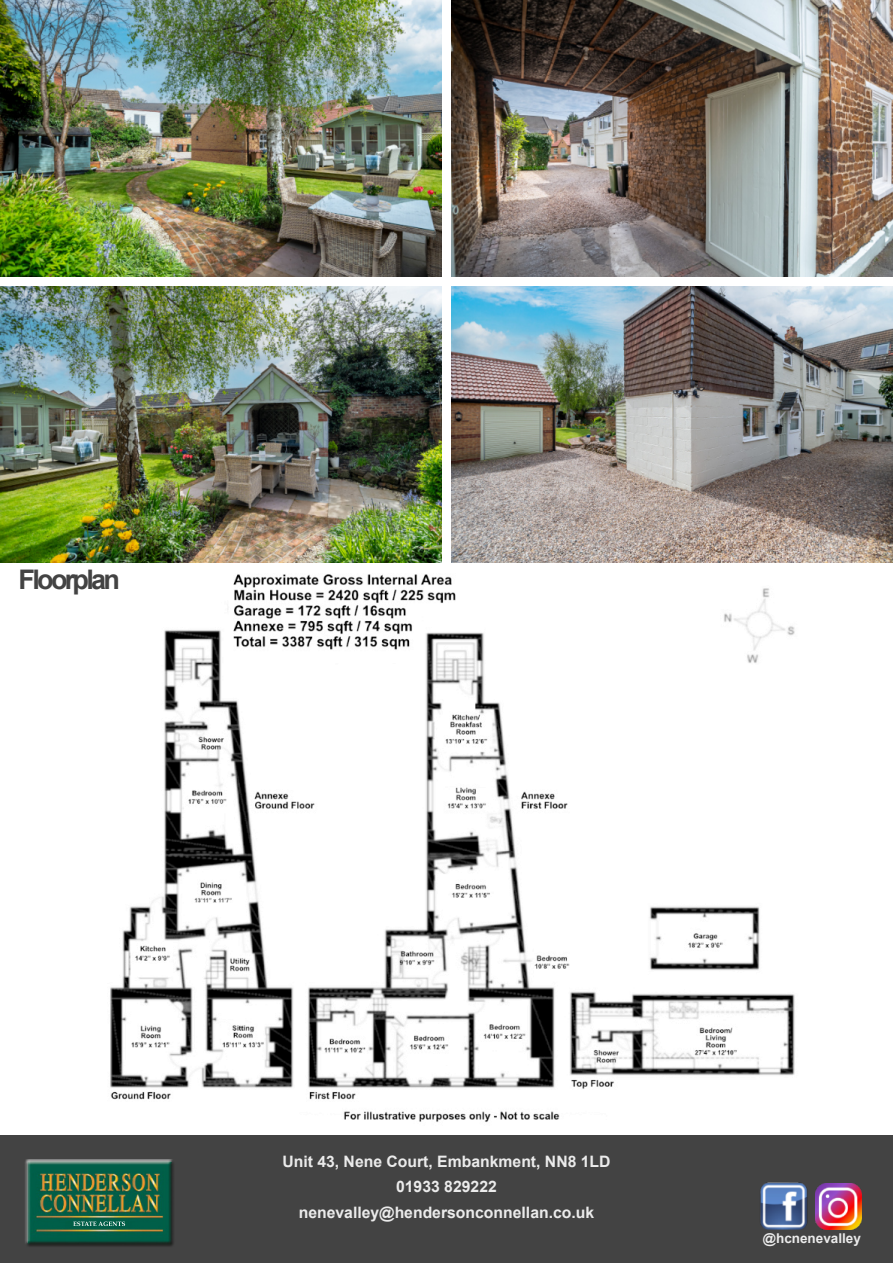
<style>
.page{position:relative;width:893px;height:1263px;background:#fff}
.page>*{position:absolute;margin:0;border:0;box-sizing:border-box;transform-origin:0 0}
.t1{font:700 27px "Arial";letter-spacing:-.1em;color:#434343}
.t2{font:700 15.75px/25.5px "Arial";color:#ebebeb;text-align:center}
.t3{font:700 13.5px "Arial";color:#ebebeb}
</style>
<div class="page">
<div style="left:0;top:1136px;width:893px;height:127px;background:#434343"></div>
<img style="left:110px;top:574px;width:685px;height:548px">
<img style="left:25px;top:1159px;width:149px;height:88px">
<svg style="left:73px;top:1221px;width:52px;height:5px"></svg>
<img style="left:760px;top:1182px;width:48px;height:48px">
<img style="left:816px;top:1184px;width:45px;height:45px">
<img style="left:0;top:0;width:441px;height:276px">
<img style="left:452px;top:0;width:441px;height:276px">
<img style="left:452px;top:287px;width:441px;height:276px">
<img style="left:0;top:287px;width:441px;height:276px">
<h1 class="t1" style="left:19px;top:569px;width:103px">Floorplan</h1>
<p class="t2" style="left:282px;top:1150px;width:330px">Unit 43, Nene Court, Embankment, NN8 1LD<br>01933 829222 nenevalley@hendersonconnellan.co.uk</p>
<p class="t3" style="left:763px;top:1233px;width:99px">@hcnenevalley</p>
</div>
